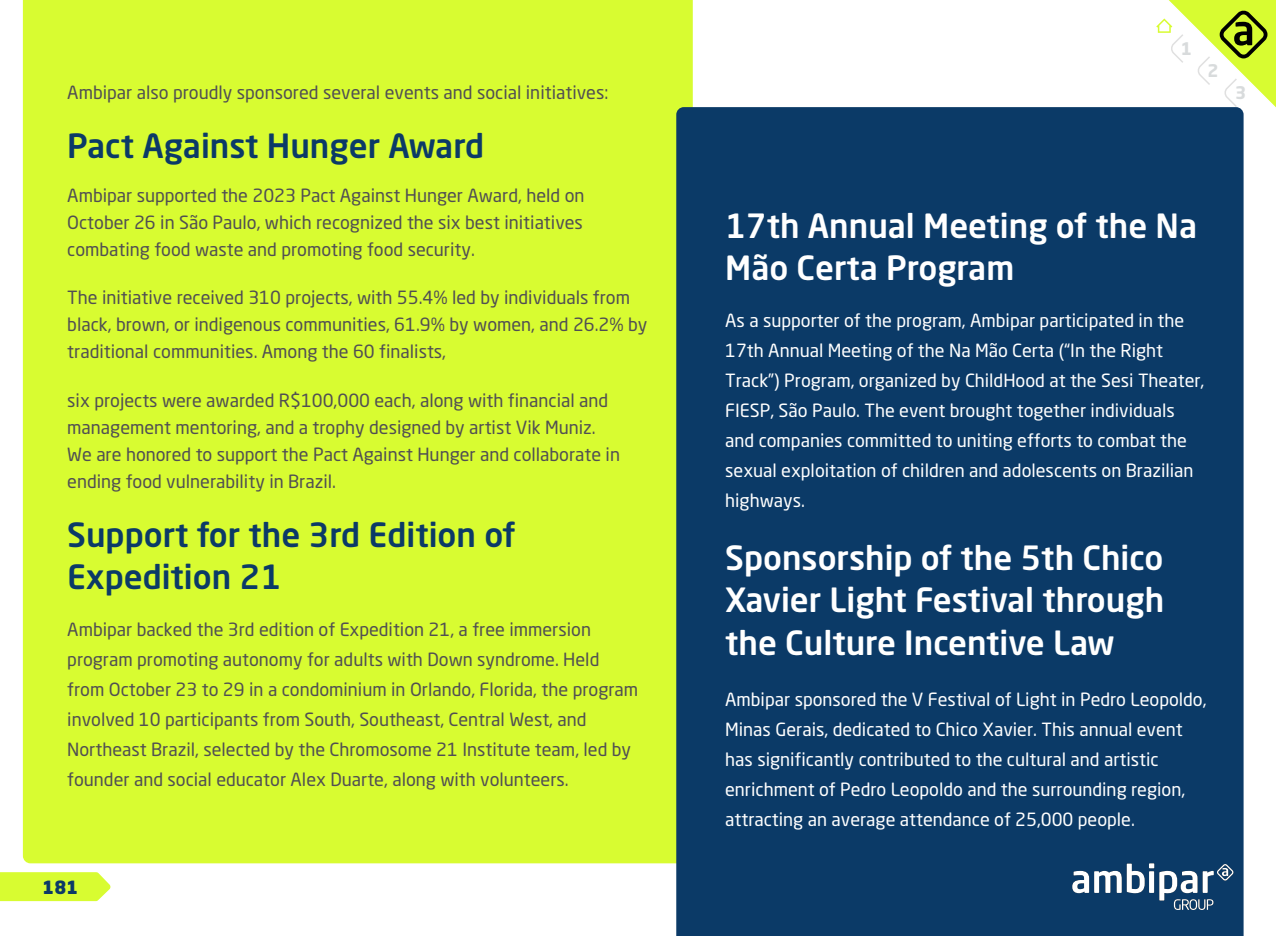
<style>
.page{position:relative;width:1276px;height:936px;background:#fff}
.page>*{position:absolute;margin:0;border:0;box-sizing:border-box;transform-origin:0 0}
.t1{font:500 33px/42px "Neo Sans Std";color:#fff}
.t2{font:500 33px/42px "Neo Sans Std";color:#0b3a67}
.t3{font:18px/27px "Neo Sans Std";color:#504e53}
.t4{font:18px/30px "Neo Sans Std";color:#fff}
.t5{font:900 18px "Neo Sans Std";color:#0c3a67}
.t6{font:700 17.25px "Neo Sans Std";color:#d8dbdc}
</style>
<div class="page">
<div style="left:23px;top:0;width:670px;height:863px;background:#d8fc31"></div>
<div style="left:676px;top:107px;width:567px;height:828px;background:#0b3a67"></div>
<svg style="left:0;top:872px;width:111px;height:29px"></svg>
<svg style="left:1141px;top:0;width:135px;height:135px"></svg>
<svg style="left:1072px;top:863px;width:161px;height:46px"></svg>
<p class="t3" style="left:67px;top:78px;width:542px">Ambipar also proudly sponsored several events and social initiatives:</p>
<h1 class="t2" style="left:67px;top:124px;width:418px">Pact Against Hunger Award</h1>
<p class="t3" style="left:67px;top:181px;width:519px;text-align:justify">Ambipar supported the 2023 Pact Against Hunger Award, held on October 26 in São Paulo, which recognized the six best initiatives combating food waste and promoting food security.</p>
<p class="t3" style="left:67px;top:284px;width:582px">The initiative received 310 projects, with 55.4% led by individuals from black, brown, or indigenous communities, 61.9% by women, and 26.2% by traditional communities. Among the 60 finalists,</p>
<p class="t3" style="left:67px;top:386px;width:554px">six projects were awarded R$100,000 each, along with financial and management mentoring, and a trophy designed by artist Vik Muniz.<br>We are honored to support the Pact Against Hunger and collaborate in ending food vulnerability in Brazil.</p>
<h1 class="t2" style="left:67px;top:512px;width:450px">Support for the 3rd Edition of<br>Expedition 21</h1>
<p class="t3" style="left:67px;top:613px;width:572px;line-height:30px">Ambipar backed the 3rd edition of Expedition 21, a free immersion program promoting autonomy for adults with Down syndrome. Held from October 23 to 29 in a condominium in Orlando, Florida, the program involved 10 participants from South, Southeast, Central West, and Northeast Brazil, selected by the Chromosome 21 Institute team, led by founder and social educator Alex Duarte, along with volunteers.</p>
<p class="t5" style="left:42px;top:875px;width:37px">181</p>
<p class="t6" style="left:1181px;top:37px;width:13px">1</p>
<p class="t6" style="left:1207px;top:59px;width:13px">2</p>
<p class="t6" style="left:1235px;top:82px;width:13px">3</p>
<h1 class="t1" style="left:725px;top:204px;width:473px">17th Annual Meeting of the Na<br>Mão Certa Program</h1>
<p class="t4" style="left:725px;top:305px;width:481px">As a supporter of the program, Ambipar participated in the 17th Annual Meeting of the Na Mão Certa (“In the Right Track”) Program, organized by ChildHood at the Sesi Theater, FIESP, São Paulo. The event brought together individuals and companies committed to uniting efforts to combat the sexual exploitation of children and adolescents on Brazilian highways.</p>
<h1 class="t1" style="left:725px;top:536px;width:440px;text-align:justify">Sponsorship of the 5th Chico Xavier Light Festival through the Culture Incentive Law</h1>
<p class="t4" style="left:725px;top:683px;width:483px">Ambipar sponsored the V Festival of Light in Pedro Leopoldo, Minas Gerais, dedicated to Chico Xavier. This annual event has significantly contributed to the cultural and artistic enrichment of Pedro Leopoldo and the surrounding region, attracting an average attendance of 25,000 people.</p>
</div>
